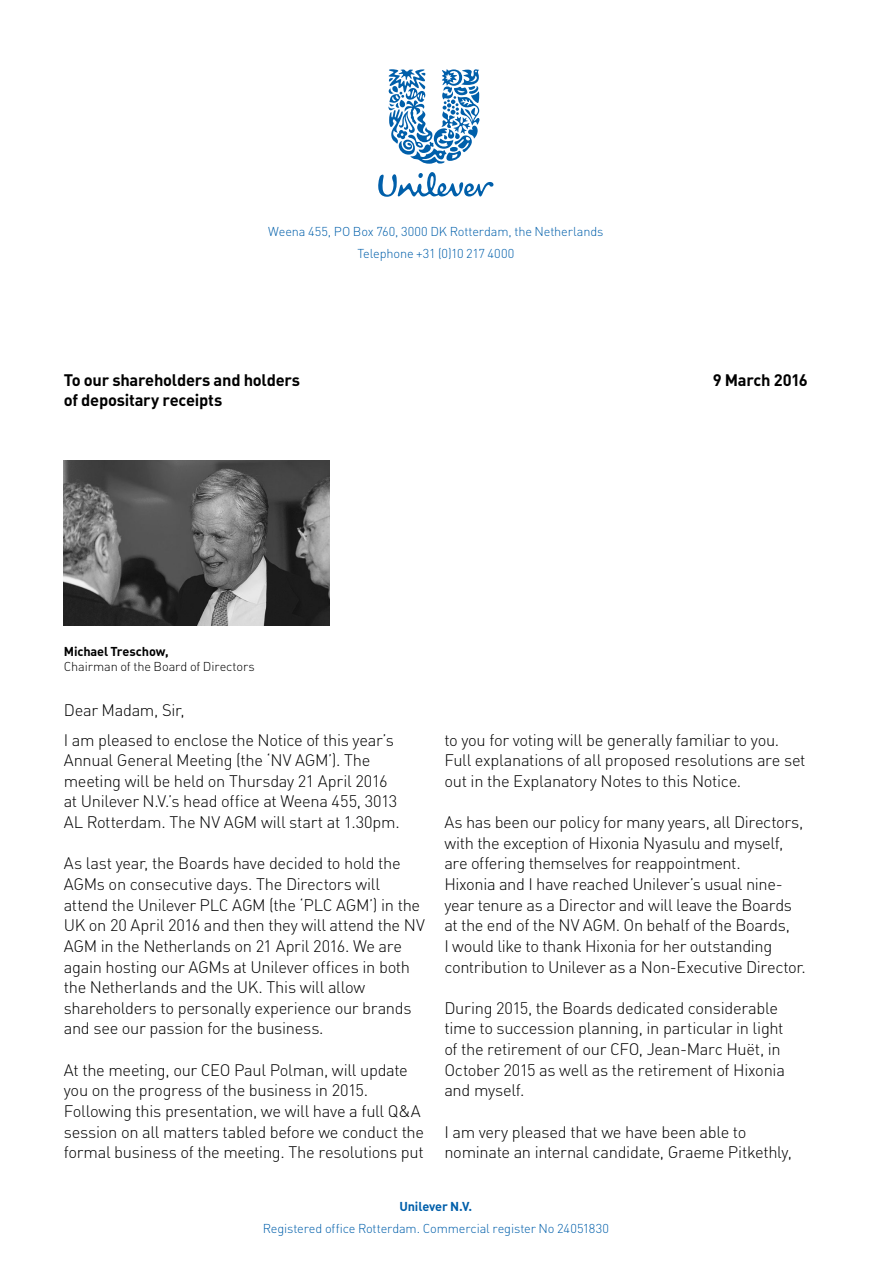
<style>
.page{position:relative;width:893px;height:1263px;background:#fff}
.page>*{position:absolute;margin:0;border:0;box-sizing:border-box;transform-origin:0 0}
._04_Body_Copy__P_Lar{font:300 16.5px/20.7px "DIN Pro";letter-spacing:-.02em;color:#000}
._04_Body_Copy__P_Lar-2{font:700 16.5px "DIN Pro";letter-spacing:-.015em;color:#000}
._04_Body_Copy__p_cen{font:300 12.75px "DIN Pro";letter-spacing:-.01em;color:#005faa}
._04_Body_Copy__p{font:300 12.75px/15px "DIN Pro";letter-spacing:-.01em;color:#000}
.t1{font:700 12.75px "DIN Pro";letter-spacing:-.01em;color:#005faa}
.s1{font-weight:700}
</style>
<div class="page">
<svg style="left:378px;top:172px;width:115px;height:25px"></svg>
<svg style="left:388px;top:69px;width:91px;height:95px"></svg>
<img style="left:64px;top:460px;width:266px;height:166px">
<p class="_04_Body_Copy__p_cen" style="left:268px;top:221px;width:337px">Weena 455, PO Box 760, 3000 DK Rotterdam, the Netherlands</p>
<p class="_04_Body_Copy__p_cen" style="left:357px;top:244px;width:158px">Telephone +31 (0)10 217 4000</p>
<p class="_04_Body_Copy__P_Lar-2" style="left:64px;top:366px;width:238px">To our shareholders and holders</p>
<p class="_04_Body_Copy__P_Lar-2" style="left:64px;top:386px;width:160px">of depositary receipts</p>
<p class="_04_Body_Copy__p" style="left:64px;top:642px;width:192px"><span class="s1">Michael Treschow,<br></span>Chairman of the Board of Directors</p>
<p class="_04_Body_Copy__P_Lar" style="left:64px;top:698px;width:122px">Dear Madam, Sir,</p>
<p class="_04_Body_Copy__P_Lar-2" style="left:713px;top:366px;width:97px">9 March 2016</p>
<p class="_04_Body_Copy__P_Lar" style="left:64px;top:728px;width:337px">I am pleased to enclose the Notice of this year’s Annual General Meeting (the ‘NV AGM’). The meeting will be held on Thursday 21 April 2016 at Unilever N.V.’s head office at Weena 455, 3013<br>AL Rotterdam. The NV AGM will start at 1.30pm.</p>
<p class="_04_Body_Copy__P_Lar" style="left:64px;top:852px;width:363px">As last year, the Boards have decided to hold the AGMs on consecutive days. The Directors will attend the Unilever PLC AGM (the ‘PLC AGM’) in the UK on 20 April 2016 and then they will attend the NV AGM in the Netherlands on 21 April 2016. We are again hosting our AGMs at Unilever offices in both the Netherlands and the UK. This will allow shareholders to personally experience our brands and see our passion for the business.</p>
<p class="_04_Body_Copy__P_Lar" style="left:64px;top:1058px;width:362px">At the meeting, our CEO Paul Polman, will update you on the progress of the business in 2015.<br>Following this presentation, we will have a full Q&amp;A session on all matters tabled before we conduct the formal business of the meeting. The resolutions put</p>
<p class="_04_Body_Copy__P_Lar" style="left:444px;top:728px;width:363px">to you for voting will be generally familiar to you.<br>Full explanations of all proposed resolutions are set out in the Explanatory Notes to this Notice.</p>
<p class="_04_Body_Copy__P_Lar" style="left:444px;top:810px;width:363px">As has been our policy for many years, all Directors, with the exception of Hixonia Nyasulu and myself, are offering themselves for reappointment.<br>Hixonia and I have reached Unilever’s usual nine&shy;year tenure as a Director and will leave the Boards at the end of the NV AGM. On behalf of the Boards,<br>I would like to thank Hixonia for her outstanding contribution to Unilever as a Non-Executive Director.</p>
<p class="_04_Body_Copy__P_Lar" style="left:444px;top:996px;width:342px">During 2015, the Boards dedicated considerable time to succession planning, in particular in light of the retirement of our CFO, Jean-Marc Huët, in October 2015 as well as the retirement of Hixonia and myself.</p>
<p class="_04_Body_Copy__P_Lar" style="left:444px;top:1120px;width:349px">I am very pleased that we have been able to nominate an internal candidate, Graeme Pitkethly,</p>
<p class="t1" style="left:399px;top:1195px;width:75px">Unilever N.V.</p>
<p class="_04_Body_Copy__p_cen" style="left:263px;top:1219px;width:348px">Registered office Rotterdam. Commercial register No 24051830</p>
</div>
